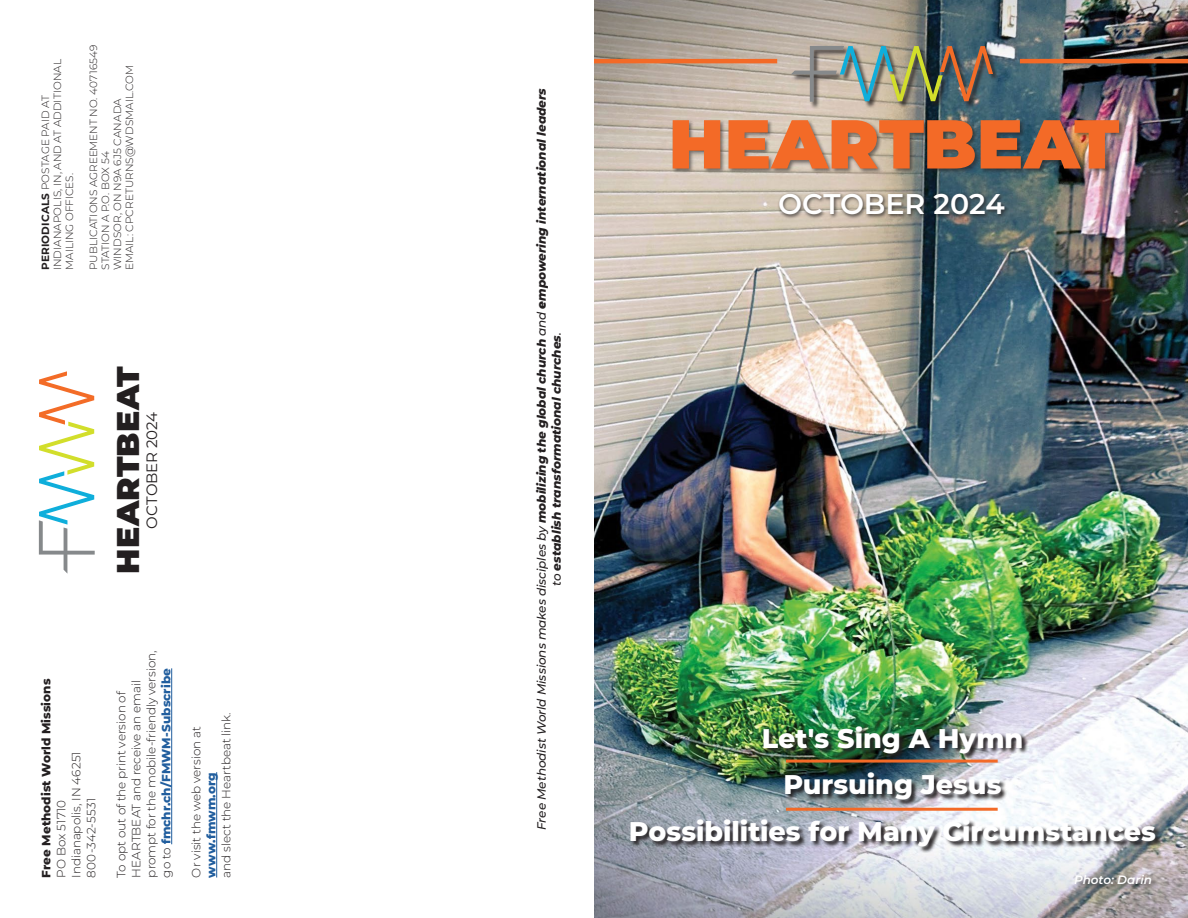
<style>
.page{position:relative;width:1188px;height:918px;background:#fff}
.page>*{position:absolute;margin:0;border:0;box-sizing:border-box;transform-origin:0 0}
.t1{font:900 69px "Montserrat";color:#f36a27}
.t2{font:900 31.5px "Montserrat";letter-spacing:.01em;color:#231f20}
.t3{font:600 28.5px "Montserrat";letter-spacing:-.005em;color:#fff}
.t4{font:800 27px/46.5px "Montserrat";color:#fff;text-align:center}
.t5{font:15px "Montserrat";letter-spacing:-.005em;color:#231f20}
.t6{font:300 12px/15px "Montserrat";letter-spacing:-.005em;color:#231f20}
.t7{font:italic 800 12px/15px "Montserrat";color:#231f20;text-align:center}
.t8{font:800 12px "Montserrat";letter-spacing:.005em;color:#231f20}
.t9{font:800 12px "Montserrat";letter-spacing:.005em;color:#215e9e}
.t10{font:italic 600 12px "Montserrat";letter-spacing:-.005em;color:#fff}
.t11{font:300 10.5px/12px "Montserrat";letter-spacing:.005em;color:#231f20}
.s1{font-weight:700}
.s2{font-weight:800;color:#215e9e}
.s3{font-weight:500}
.s4{font-weight:900}
</style>
<div class="page">
<svg style="left:39px;top:371px;width:56px;height:203px"></svg>
<hr style="left:171px;top:668px;width:1px;height:176px;background:#215e9e">
<hr style="left:216px;top:772px;width:1px;height:106px;background:#215e9e">
<img style="left:594px;top:0;width:594px;height:918px">
<div style="left:672px;top:119px;width:453px;height:55px;background:#231f20;opacity:.58"></div>
<div style="left:631px;top:727px;width:531px;height:126px;background:#231f20;opacity:.94"></div>
<hr style="left:786px;top:808px;width:212px;height:3px;background:#f36a27">
<hr style="left:786px;top:760px;width:212px;height:3px;background:#f36a27">
<hr style="left:594px;top:59px;width:183px;height:4px;background:#f36a27">
<hr style="left:1020px;top:59px;width:168px;height:4px;background:#f36a27">
<div style="left:777px;top:192px;width:233px;height:27px;background:#231f20;opacity:.75"></div>
<div style="left:791px;top:46px;width:209px;height:63px;background:#231f20;opacity:.75"></div>
<img style="left:791px;top:46px;width:202px;height:56px">
<div style="left:1073px;top:874px;width:86px;height:17px;background:#231f20;opacity:.75"></div>
<p class="t11" style="left:39px;top:270px;width:212px;rotate:-90deg"><span class="s1">PERIODICALS</span> POSTAGE PAID AT<br>INDIANAPOLIS, IN, AND AT ADDITIONAL<br>MAILING OFFICES.</p>
<p class="t11" style="left:87px;top:270px;width:227px;rotate:-90deg">PUBLICATIONS AGREEMENT NO. 40716549<br>STATION A P.O. BOX 54<br>WINDSOR, ON N9A 6J5 CANADA<br>EMAIL: CPCRETURNS@WDSMAIL.COM</p>
<h2 class="t2" style="left:104px;top:574px;width:209px;rotate:-90deg">HEARTBEAT</h2>
<p class="t5" style="left:141px;top:529px;width:118px;rotate:-90deg">OCTOBER 2024</p>
<p class="t8" style="left:37px;top:878px;width:200px;rotate:-90deg">Free Methodist World Missions</p>
<p class="t6" style="left:53px;top:878px;width:128px;rotate:-90deg">PO Box 51710<br>Indianapolis, IN 46251<br>800-342-5531</p>
<p class="t6" style="left:113px;top:878px;width:229px;rotate:-90deg">To opt out of the print version of HEARTBEAT and receive an email prompt for the mobile-friendly version, go to <span class="s2">fmchr.ch/FMWM-Subscribe</span></p>
<p class="t6" style="left:218px;top:878px;width:167px;rotate:-90deg">and slect the Heartbeat link.</p>
<p class="t6" style="left:188px;top:878px;width:153px;rotate:-90deg">Or visit the web version at</p>
<p class="t9" style="left:202px;top:878px;width:107px;rotate:-90deg">www.fmwm.org</p>
<p class="t7" style="left:533px;top:830px;width:743px;rotate:-90deg"><span class="s3">Free Methodist World Missions makes disciples by</span> mobilizing the global church <span class="s3">and</span> <span class="s4">e</span>mpowering international leaders <span class="s3">to</span> establish transformational churches<span class="s3">.</span></p>
<h1 class="t1" style="left:669px;top:92px;width:452px">HEARTBEAT</h1>
<h3 class="t3" style="left:778px;top:184px;width:228px">OCTOBER 2024</h3>
<h3 class="t4" style="left:629px;top:713px;width:529px">Let's Sing A Hymn<br>Pursuing Jesus<br>Possibilities for Many Circumstances</h3>
<p class="t10" style="left:1074px;top:871px;width:79px">Photo: Darin</p>
</div>
